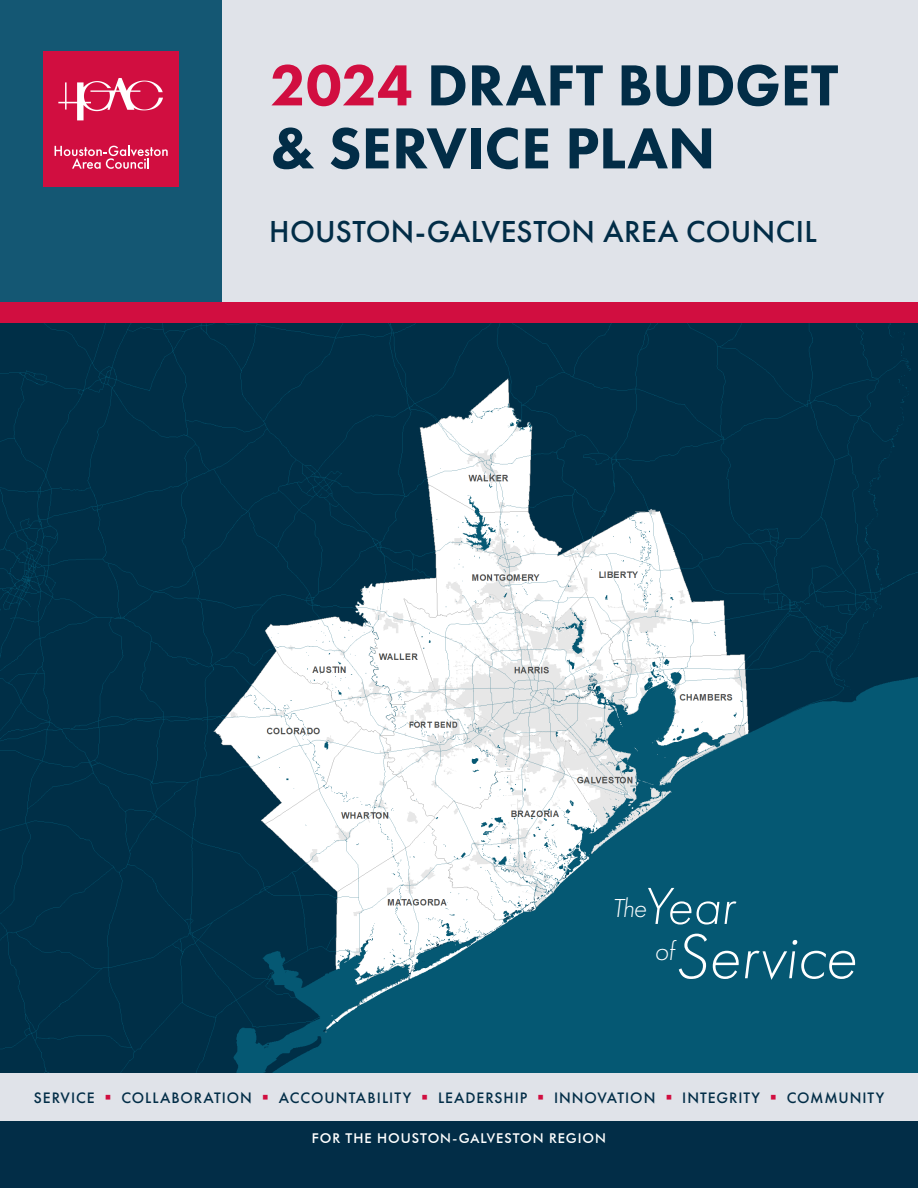
<style>
.page{position:relative;width:918px;height:1188px;background:#022d47}
.page>*{position:absolute;margin:0;border:0;box-sizing:border-box;transform-origin:0 0}
.t1{font:italic 300 66px "Futura PT";color:#fff}
.t2{font:800 60px/63px "Futura PT";letter-spacing:-.005em;color:#022d47}
.t3{font:italic 300 54px "Futura PT";color:#fff}
.t4{font:500 31.5px "Futura PT";letter-spacing:.01em;color:#022d47}
.t5{font:italic 300 27px "Futura PT";color:#fff}
.t6{font:500 15.75px "Futura PT";letter-spacing:.06em;color:#022d47}
.t7{font:500 13.5px "Futura BT";letter-spacing:.07em;color:#fff}
.s1{color:#d10e40}
</style>
<div class="page">
<div style="left:221px;top:0;width:697px;height:306px;background:#e0e3e9"></div>
<img style="left:0;top:323px;width:918px;height:751px">
<div style="left:0;top:1074px;width:918px;height:47px;background:#e0e3e9"></div>
<div style="left:0;top:0;width:221px;height:306px;background:#145773"></div>
<div style="left:43px;top:52px;width:135px;height:135px;background:#d10e40"></div>
<svg style="left:58px;top:78px;width:105px;height:42px"></svg>
<svg style="left:55px;top:145px;width:113px;height:24px"></svg>
<div style="left:0;top:303px;width:918px;height:20px;background:#d10e40"></div>
<p class="t2" style="left:270px;top:53px;width:570px"><span class="s1">2024</span> DRAFT BUDGET &amp; SERVICE PLAN</p>
<p class="t4" style="left:269px;top:212px;width:549px">HOUSTON-GALVESTON AREA COUNCIL</p>
<p class="t3" style="left:643px;top:875px;width:93px">Year</p>
<p class="t5" style="left:654px;top:936px;width:21px">of</p>
<p class="t1" style="left:674px;top:919px;width:184px">Service</p>
<p class="t5" style="left:612px;top:893px;width:36px">The</p>
<p class="t6" style="left:34px;top:1088px;width:852px">SERVICE <span class="s1">▪</span> COLLABORATION <span class="s1">▪</span> ACCOUNTABILITY <span class="s1">▪</span> LEADERSHIP <span class="s1">▪</span> INNOVATION <span class="s1">▪</span> INTEGRITY <span class="s1">▪</span> COMMUNITY</p>
<p class="t7" style="left:312px;top:1130px;width:296px">FOR THE HOUSTON-GALVESTON REGION</p>
</div>
